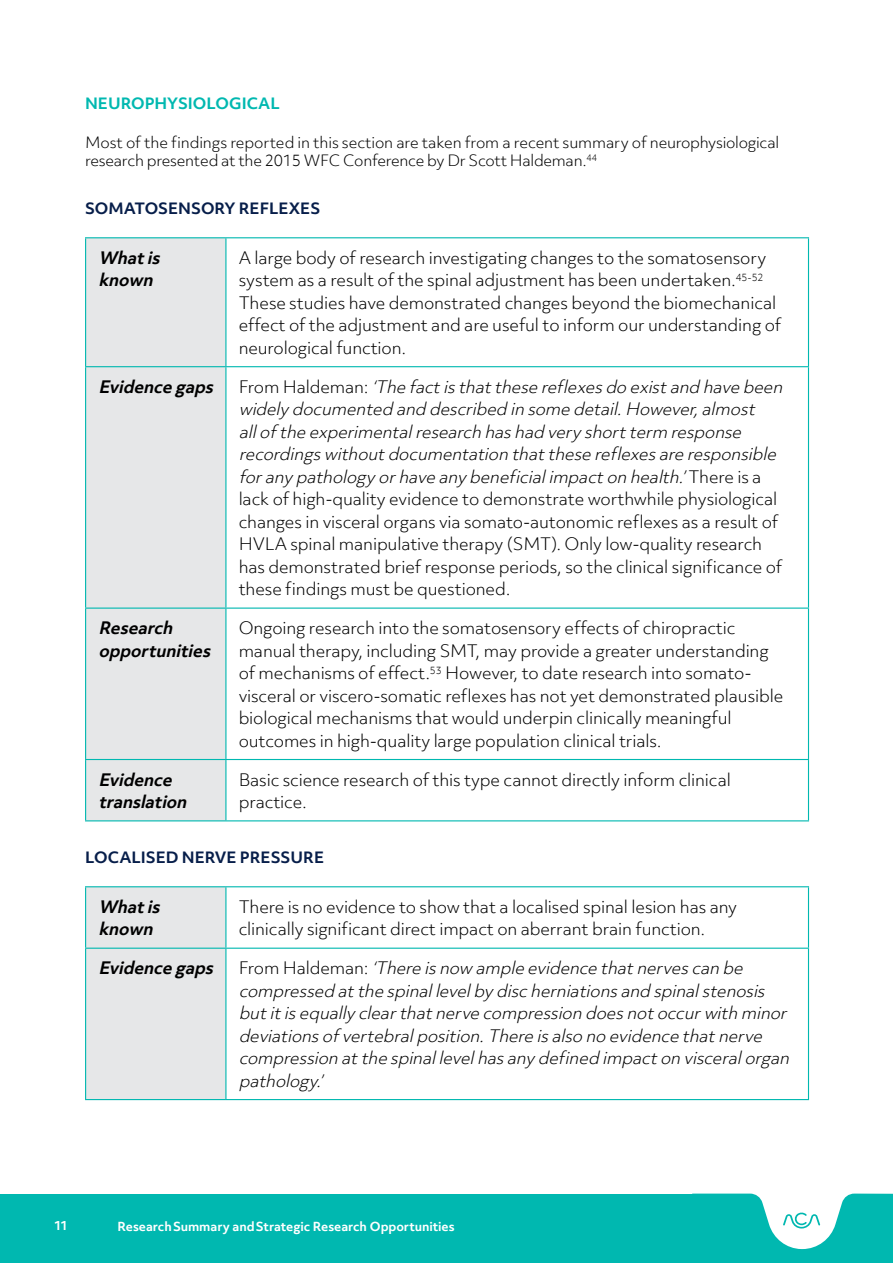
<style>
.page{position:relative;width:893px;height:1263px;background:#fff}
.page>*{position:absolute;margin:0;border:0;box-sizing:border-box;transform-origin:0 0}
.t1{font:300 16.5px/22.5px "Objektiv Mk 3";letter-spacing:-.01em;color:#000}
.t2{font:italic 300 16.5px/22.5px "Objektiv Mk 3";color:#000}
.t3{font:italic 700 16.5px/22.5px "Objektiv Mk 3";color:#000}
.t4{font:300 15px/18px "Objektiv Mk 3";letter-spacing:-.02em;color:#000}
.t5{font:700 15px "Objektiv Mk 3";color:#071e4a}
.t6{font:700 15px "Objektiv Mk 3";color:#00b8b0}
.t7{font:700 12px "Objektiv Mk 3";letter-spacing:-.005em;color:#fff}
.s1{font-style:italic}
.s2{font-style:normal}
</style>
<div class="page">
<div style="left:0;top:1193px;width:704px;height:70px;background:#00b8b0"></div>
<svg style="left:692px;top:1193px;width:201px;height:70px"></svg>
<div style="left:86px;top:238px;width:139px;height:582px;background:#e6e7e8"></div>
<hr style="left:85px;top:238px;width:1px;height:128px;background:#00b8b0">
<hr style="left:85px;top:367px;width:1px;height:240px;background:#00b8b0">
<hr style="left:85px;top:609px;width:1px;height:150px;background:#00b8b0">
<hr style="left:85px;top:760px;width:1px;height:60px;background:#00b8b0">
<hr style="left:85px;top:237px;width:141px;height:1px;background:#00b8b0">
<hr style="left:85px;top:366px;width:141px;height:1px;background:#00b8b0">
<hr style="left:85px;top:607px;width:141px;height:2px;background:#00b8b0">
<hr style="left:85px;top:759px;width:141px;height:1px;background:#00b8b0">
<hr style="left:85px;top:820px;width:141px;height:1px;background:#00b8b0">
<hr style="left:225px;top:238px;width:1px;height:128px;background:#00b8b0">
<hr style="left:225px;top:367px;width:1px;height:240px;background:#00b8b0">
<hr style="left:225px;top:609px;width:1px;height:150px;background:#00b8b0">
<hr style="left:225px;top:760px;width:1px;height:60px;background:#00b8b0">
<hr style="left:226px;top:237px;width:583px;height:1px;background:#00b8b0">
<hr style="left:808px;top:238px;width:1px;height:128px;background:#00b8b0">
<hr style="left:808px;top:367px;width:1px;height:240px;background:#00b8b0">
<hr style="left:808px;top:609px;width:1px;height:150px;background:#00b8b0">
<hr style="left:808px;top:760px;width:1px;height:60px;background:#00b8b0">
<hr style="left:226px;top:366px;width:583px;height:1px;background:#00b8b0">
<hr style="left:226px;top:607px;width:583px;height:2px;background:#00b8b0">
<hr style="left:226px;top:759px;width:583px;height:1px;background:#00b8b0">
<hr style="left:226px;top:820px;width:583px;height:1px;background:#00b8b0">
<div style="left:86px;top:887px;width:139px;height:212px;background:#e6e7e8"></div>
<hr style="left:85px;top:887px;width:1px;height:61px;background:#00b8b0">
<hr style="left:85px;top:949px;width:1px;height:150px;background:#00b8b0">
<hr style="left:85px;top:886px;width:141px;height:1px;background:#00b8b0">
<hr style="left:85px;top:948px;width:141px;height:1px;background:#00b8b0">
<hr style="left:85px;top:1099px;width:141px;height:1px;background:#00b8b0">
<hr style="left:225px;top:887px;width:1px;height:61px;background:#00b8b0">
<hr style="left:225px;top:949px;width:1px;height:150px;background:#00b8b0">
<hr style="left:226px;top:886px;width:583px;height:1px;background:#00b8b0">
<hr style="left:808px;top:887px;width:1px;height:61px;background:#00b8b0">
<hr style="left:808px;top:949px;width:1px;height:150px;background:#00b8b0">
<hr style="left:226px;top:948px;width:583px;height:1px;background:#00b8b0">
<hr style="left:226px;top:1099px;width:583px;height:1px;background:#00b8b0">
<p class="t6" style="left:85px;top:93px;width:196px">NEUROPHYSIOLOGICAL</p>
<p class="t4" style="left:85px;top:134px;width:696px">Most of the findings reported in this section are taken from a recent summary of neurophysiological research presented at the 2015 WFC Conference by Dr Scott Haldeman.<sup>44</sup></p>
<p class="t5" style="left:85px;top:198px;width:237px">SOMATOSENSORY REFLEXES</p>
<p class="t3" style="left:98px;top:246px;width:68px">Whatis known</p>
<p class="t1" style="left:239px;top:246px;width:544px">A large body of research investigating changes to the somatosensory system as a result of the spinal adjustment has been undertaken.<sup>45-52<br></sup>These studies have demonstrated changes beyond the biomechanical effect of the adjustment and are useful to inform our understanding of neurological function.</p>
<p class="t3" style="left:98px;top:375px;width:121px">Evidence gaps</p>
<p class="t1" style="left:239px;top:375px;width:550px">F r o m H a l d e m a n : <span class="s1">‘The factisthatthese reflexesdo existand have been widelydocumented and described in some detail.However,almost allofthe experimentalresearch hashad veryshortterm response recordingswithoutdocumentation thatthese reflexesare responsible foranypathologyorhave anybeneficialimpacton health.’</span>T h e r e i s a lack of high-quality evidence to demonstrate worthwhile physiological changes in visceral organs via somato-autonomic reflexes as a result of HVLA spinal manipulative therapy (SMT). Only low-quality research has demonstrated brief response periods, so the clinical significance of these findings must be questioned.</p>
<p class="t3" style="left:98px;top:616px;width:118px">Research opportunities</p>
<p class="t1" style="left:239px;top:617px;width:546px">Ongoing research into the somatosensory effects of chiropractic manual therapy, including SMT, may provide a greater understanding of mechanisms of effect.<sup>53</sup> However, to date research into somato&shy;visceral or viscero-somatic reflexes has not yet demonstrated plausible biological mechanisms that would underpin clinically meaningful outcomes in high-quality large population clinical trials.</p>
<p class="t3" style="left:98px;top:768px;width:94px">Evidence translation</p>
<p class="t1" style="left:239px;top:768px;width:494px">Basic science research of this type cannot directly inform clinical practice.</p>
<p class="t5" style="left:85px;top:847px;width:241px">LOCALISED NERVE PRESSURE</p>
<p class="t3" style="left:98px;top:895px;width:68px">Whatis known</p>
<p class="t1" style="left:239px;top:895px;width:500px">There is no evidence to show that a localised spinal lesion has any clinically significant direct impact on aberrant brain function.</p>
<p class="t3" style="left:98px;top:956px;width:121px">Evidence gaps</p>
<p class="t2" style="left:239px;top:957px;width:557px"><span class="s2">F r o m H a l d e m a n :</span> ‘There isnow ample evidence thatnervescan be compressed atthe spinallevelbydischerniationsand spinalstenosis butitisequallyclearthatnerve compression doesnotoccurwith minor deviationsofvertebralposition.There isalso no evidence thatnerve compression atthe spinallevelhasanydefined impacton visceralorgan pathology.’</p>
<p class="t7" style="left:54px;top:1217px;width:15px">11</p>
<p class="t7" style="left:118px;top:1218px;width:338px">Research Summary and Strategic Research Opportunities</p>
</div>
